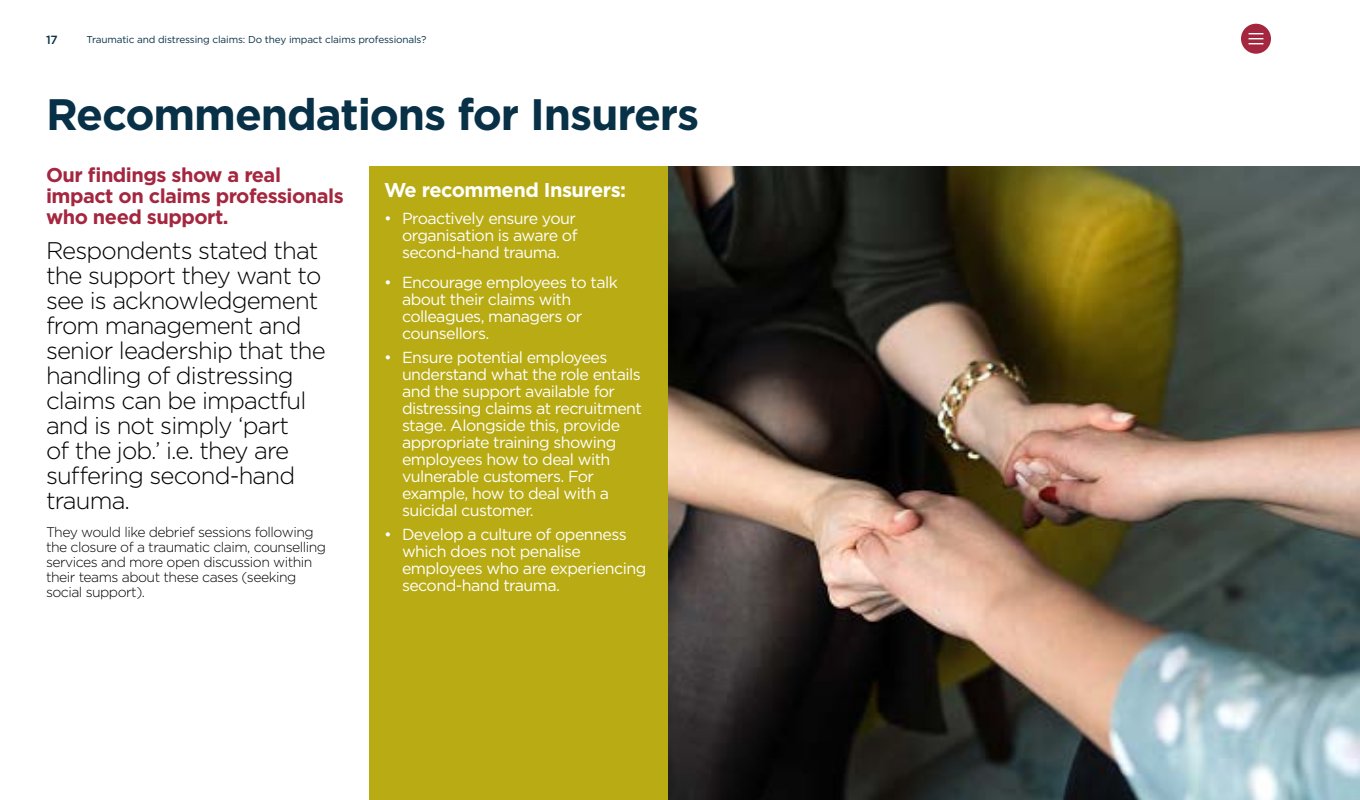
<style>
.page{position:relative;width:1360px;height:800px;background:#fff}
.page>*{position:absolute;margin:0;border:0;box-sizing:border-box;transform-origin:0 0}
.t1{font:700 44px "Gotham";letter-spacing:-.025em;color:#083147}
.t2{font:300 24px/25px "Gotham";letter-spacing:-.035em;color:#000}
.t3{font:700 20px/21px "Gotham";letter-spacing:-.025em;color:#a4263f}
.t4{font:700 20px "Gotham";letter-spacing:-.025em;color:#fff}
.t5{font:16px/17px "Gotham";letter-spacing:-.035em;color:#fff}
.t6{font:300 14px/15px "Gotham";letter-spacing:-.035em;color:#000}
.t7{font:500 11.8px "Gotham";color:#083147}
.t8{font:10px "Gotham";letter-spacing:-.015em;color:#083147}
</style>
<div class="page">
<div style="left:1241px;top:24px;width:30px;height:30px;background:#a4263f;border-radius:50%"></div>
<svg style="left:1249px;top:33px;width:14px;height:11px"></svg>
<img style="left:668px;top:166px;width:692px;height:634px">
<div style="left:369px;top:166px;width:299px;height:634px;background:#b8ab14"></div>
<p class="t7" style="left:46px;top:32px;width:13px">17</p>
<p class="t8" style="left:87px;top:33px;width:341px">Traumatic and distressing claims: Do they impact claims professionals?</p>
<h1 class="t1" style="left:46px;top:85px;width:655px">Recommendations for Insurers</h1>
<p class="t3" style="left:46px;top:164px;width:299px">Our findings show a real impact on claims professionals who need support.</p>
<p class="t2" style="left:46px;top:237px;width:281px">Respondents stated that the support they want to see is acknowledgement from management and senior leadership that the handling of distressing claims can be impactful and is not simply ‘part<br>of the job.’ i.e. they are suffering second-hand trauma.</p>
<p class="t6" style="left:46px;top:524px;width:282px">They would like debrief sessions following the closure of a traumatic claim, counselling services and more open discussion within their teams about these cases (seeking social support).</p>
<p class="t4" style="left:384px;top:177px;width:244px">We recommend Insurers:</p>
<p class="t5" style="left:402px;top:209px;width:177px;text-align:justify;text-indent:-18px">• Proactively ensure your organisation is aware of second-hand trauma.</p>
<p class="t5" style="left:402px;top:273px;width:217px;text-indent:-18px">• Encourage employees to talk about their claims with colleagues, managers or counsellors.</p>
<p class="t5" style="left:402px;top:348px;width:242px;text-indent:-18px">• Ensure potential employees understand what the role entails and the support available for distressing claims at recruitment stage. Alongside this, provide appropriate training showing employees how to deal with vulnerable customers. For example, how to deal with a suicidal customer.</p>
<p class="t5" style="left:402px;top:525px;width:246px;text-indent:-18px">• Develop a culture of openness which does not penalise employees who are experiencing second-hand trauma.</p>
</div>
